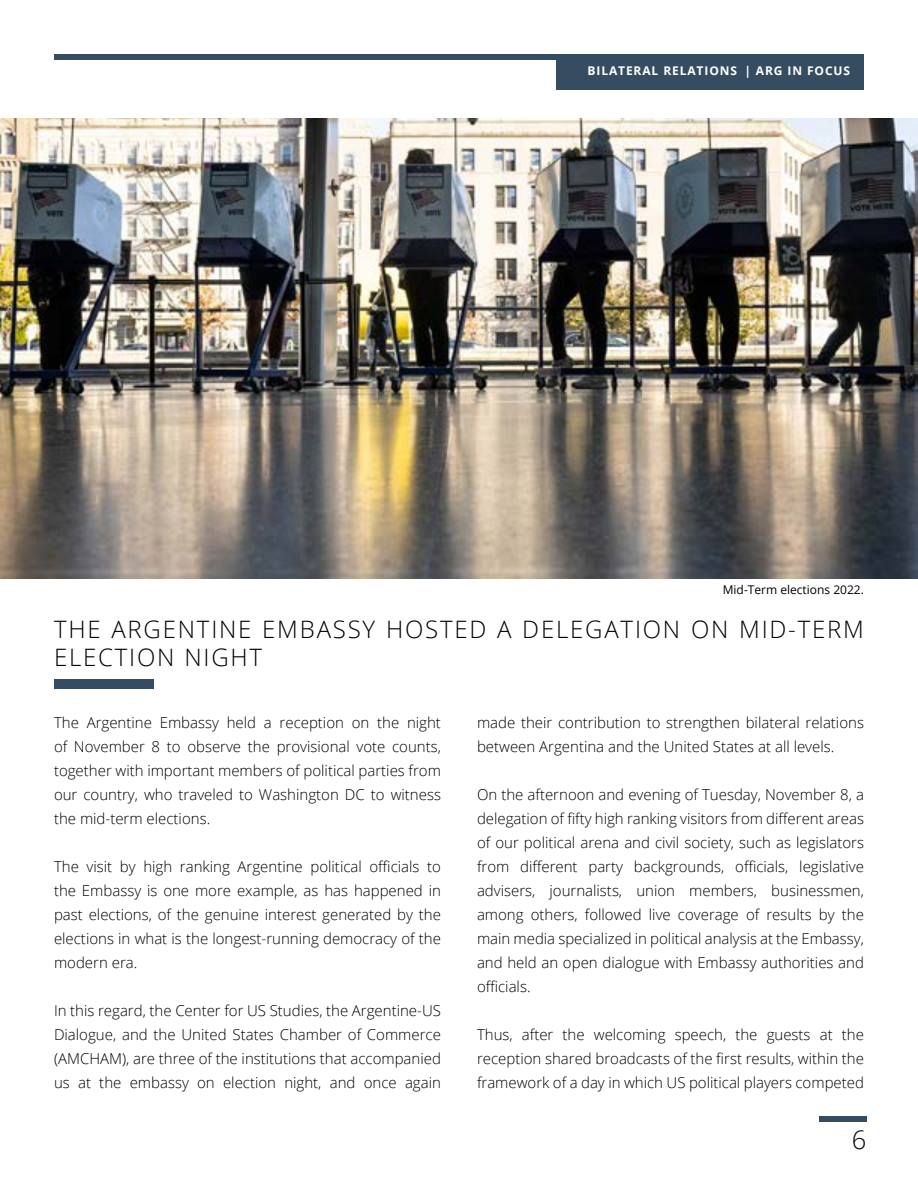
<style>
.page{position:relative;width:918px;height:1188px;background:#fff}
.page>*{position:absolute;margin:0;border:0;box-sizing:border-box;transform-origin:0 0}
.t1{font:300 25.5px "Open Sans";color:#000}
.t2{font:300 24px/28.8px "Open Sans";letter-spacing:.075em;color:#000}
.t3{font:300 15px/24px "Open Sans";color:#000;text-align:justify}
.t4{font:700 12px "Open Sans";letter-spacing:.075em;color:#fff}
.t5{font:12px "Open Sans";color:#000}
</style>
<div class="page">
<div style="left:54px;top:54px;width:810px;height:5px;background:#364d61"></div>
<div style="left:556px;top:54px;width:308px;height:36px;background:#364d61"></div>
<div style="left:819px;top:1116px;width:47px;height:5px;background:#364d61"></div>
<img style="left:0;top:118px;width:918px;height:461px">
<div style="left:54px;top:680px;width:100px;height:9px;background:#364d61"></div>
<p class="t4" style="left:587px;top:62px;width:126px">BI LATERAL RELATIONS</p>
<p class="t4" style="left:744px;top:62px;width:107px">| ARG IN FOCUS</p>
<p class="t5" style="left:723px;top:582px;width:143px">Mid-Term elections 2022.</p>
<h2 class="t2" style="left:54px;top:614px;width:812px">THE ARGENTINE EMBASSY HOSTED A DELEGATION ON MID-TERM<br>ELECTION NIGHT</h2>
<p class="t3" style="left:54px;top:710px;width:389px">The Argentine Embassy held a reception on the night of November 8 to observe the provisional vote counts, together with important members of political parties from our country, who traveled to Washington DC to witness the mid-term elections.</p>
<p class="t3" style="left:54px;top:854px;width:389px">The visit by high ranking Argentine political officials to the Embassy is one more example, as has happened in past elections, of the genuine interest generated by the elections in what is the longest-running democracy of the modern era.</p>
<p class="t3" style="left:54px;top:998px;width:389px">In this regard, the Center for US Studies, the Argentine-US Dialogue, and the United States Chamber of Commerce (AMCHAM), are three of the institutions that accompanied us at the embassy on election night, and once again</p>
<p class="t3" style="left:477px;top:710px;width:389px">made their contribution to strengthen bilateral relations between Argentina and the United States at all levels.</p>
<p class="t3" style="left:477px;top:782px;width:389px">On the afternoon and evening of Tuesday, November 8, a delegation of fifty high ranking visitors from different areas of our political arena and civil society, such as legislators from different party backgrounds, officials, legislative advisers, journalists, union members, businessmen, among others, followed live coverage of results by the main media specialized in political analysis at the Embassy, and held an open dialogue with Embassy authorities and officials.</p>
<p class="t3" style="left:477px;top:1022px;width:389px">Thus, after the welcoming speech, the guests at the reception shared broadcasts of the first results, within the framework of a day in which US political players competed</p>
<h1 class="t1" style="left:852px;top:1122px;width:16px">6</h1>
</div>
